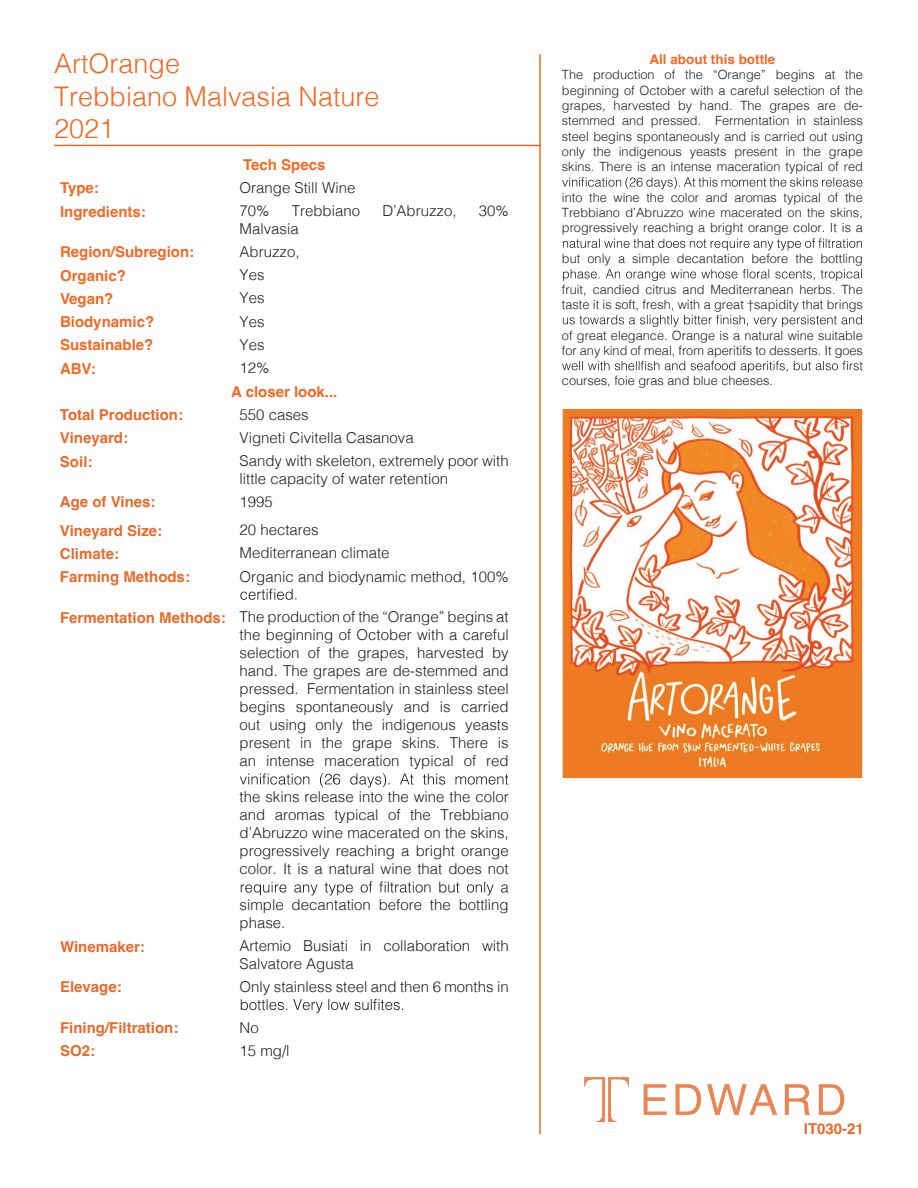
<style>
.page{position:relative;width:918px;height:1188px;background:#fff}
.page>*{position:absolute;margin:0;border:0;box-sizing:border-box;transform-origin:0 0}
.t1{font:300 27px/32.4px "Helvetica";color:#f36924}
.t2{font:300 15px/18px "Helvetica";color:#231f20}
.t3{font:700 15px "Helvetica";color:#ea6929}
.t4{font:700 15px "Helvetica";color:#f36924}
.t5{font:700 13.5px "Helvetica";color:#f36924}
.t6{font:300 12.75px/15.3px "Helvetica";color:#231f20;text-align:justify}
.s1{font-weight:700;color:#ea6929}
</style>
<div class="page">
<hr style="left:539px;top:54px;width:2px;height:1080px;background:#f36924">
<hr style="left:54px;top:145px;width:487px;height:1px;background:#f36924">
<img style="left:584px;top:1077px;width:261px;height:46px">
<svg style="left:562px;top:177px;width:300px;height:12px"></svg>
<svg style="left:563px;top:238px;width:299px;height:12px"></svg>
<svg style="left:563px;top:269px;width:299px;height:12px"></svg>
<svg style="left:563px;top:315px;width:299px;height:12px"></svg>
<svg style="left:562px;top:361px;width:301px;height:12px"></svg>
<svg style="left:240px;top:589px;width:56px;height:11px"></svg>
<svg style="left:240px;top:773px;width:268px;height:14px"></svg>
<svg style="left:241px;top:881px;width:267px;height:14px"></svg>
<svg style="left:241px;top:999px;width:162px;height:14px"></svg>
<img style="left:563px;top:409px;width:300px;height:370px">
<h1 class="t1" style="left:54px;top:46px;width:327px">ArtOrange<br>Trebbiano Malvasia Nature<br>2021</h1>
<p class="t5" style="left:649px;top:51px;width:128px">All about this bottle</p>
<p class="t6" style="left:562px;top:66px;width:303px">The production of the “Orange” begins at the beginning of October with a careful selection of the grapes, harvested by hand. The grapes are de&shy;stemmed and pressed. Fermentation in stainless steel begins spontaneously and is carried out using only the indigenous yeasts present in the grape skins. There is an intense maceration typical of red</p>
<p class="t6" style="left:562px;top:189px;width:302px">into the wine the color and aromas typical of the Trebbiano d’Abruzzo wine macerated on the skins, progressively reaching a bright orange color. It is a</p>
<p class="t6" style="left:562px;top:250px;width:302px">but only a simple decantation before the bottling</p>
<p class="t6" style="left:562px;top:281px;width:303px">fruit, candied citrus and Mediterranean herbs. The taste it is soft, fresh, with a great †sapidity that brings</p>
<p class="t6" style="left:562px;top:326px;width:303px">of great elegance. Orange is a natural wine suitable for any kind of meal, from aperitifs to desserts. It goes</p>
<p class="t6" style="left:562px;top:372px;width:213px">courses, foie gras and blue cheeses.</p>
<p class="t4" style="left:243px;top:156px;width:84px">Tech Specs</p>
<p class="t4" style="left:60px;top:179px;width:40px">Type:</p>
<p class="t2" style="left:240px;top:177px;width:117px">Orange Still Wine</p>
<p class="t4" style="left:60px;top:202px;width:87px">Ingredients:</p>
<p class="t2" style="left:240px;top:201px;width:32px">70%</p>
<p class="t2" style="left:292px;top:201px;width:70px">Trebbiano</p>
<p class="t2" style="left:382px;top:201px;width:76px">D’Abruzzo,</p>
<p class="t2" style="left:479px;top:201px;width:32px">30%</p>
<p class="t2" style="left:240px;top:219px;width:61px">Malvasia</p>
<p class="t4" style="left:60px;top:243px;width:136px">Region/Subregion:</p>
<p class="t2" style="left:240px;top:241px;width:62px">Abruzzo,</p>
<p class="t4" style="left:60px;top:266px;width:67px">Organic?</p>
<p class="t2" style="left:240px;top:265px;width:27px">Yes</p>
<p class="t4" style="left:60px;top:289px;width:55px">Vegan?</p>
<p class="t2" style="left:240px;top:288px;width:27px">Yes</p>
<p class="t4" style="left:60px;top:313px;width:96px">Biodynamic?</p>
<p class="t2" style="left:240px;top:311px;width:27px">Yes</p>
<p class="t4" style="left:60px;top:336px;width:95px">Sustainable?</p>
<p class="t2" style="left:240px;top:334px;width:27px">Yes</p>
<p class="t4" style="left:60px;top:359px;width:37px">ABV:</p>
<p class="t2" style="left:240px;top:358px;width:32px">12%</p>
<p class="t4" style="left:231px;top:382px;width:108px">A closer look...</p>
<p class="t3" style="left:60px;top:406px;width:125px">Total Production:</p>
<p class="t2" style="left:240px;top:404px;width:71px">550 cases</p>
<p class="t3" style="left:60px;top:429px;width:70px">Vineyard:</p>
<p class="t2" style="left:240px;top:427px;width:176px">Vigneti Civitella Casanova</p>
<p class="t3" style="left:60px;top:452px;width:34px">Soil:</p>
<p class="t2" style="left:240px;top:451px;width:271px">Sandy with skeleton, extremely poor with little capacity of water retention</p>
<p class="t3" style="left:60px;top:493px;width:97px">Age of Vines:</p>
<p class="t2" style="left:240px;top:491px;width:35px">1995</p>
<p class="t3" style="left:60px;top:521px;width:104px">Vineyard Size:</p>
<p class="t2" style="left:240px;top:520px;width:81px">20 hectares</p>
<p class="t3" style="left:60px;top:544px;width:61px">Climate:</p>
<p class="t2" style="left:240px;top:543px;width:152px">Mediterranean climate</p>
<p class="t3" style="left:60px;top:568px;width:132px">Farming Methods:</p>
<p class="t2" style="left:240px;top:566px;width:271px">Organic and biodynamic method, 100%</p>
<p class="t2" style="left:240px;top:607px;width:271px;text-align:justify;text-indent:-180px"><span class="s1">Fermentation Methods:</span> The production of the “Orange” begins at the beginning of October with a careful selection of the grapes, harvested by hand. The grapes are de-stemmed and pressed. Fermentation in stainless steel begins spontaneously and is carried out using only the indigenous yeasts present in the grape skins. There is an intense maceration typical of red</p>
<p class="t2" style="left:240px;top:787px;width:271px;text-align:justify">the skins release into the wine the color and aromas typical of the Trebbiano d’Abruzzo wine macerated on the skins, progressively reaching a bright orange color. It is a natural wine that does not</p>
<p class="t2" style="left:240px;top:895px;width:271px">simple decantation before the bottling phase.</p>
<p class="t3" style="left:60px;top:937px;width:86px">Winemaker:</p>
<p class="t2" style="left:240px;top:936px;width:271px">Artemio Busiati in collaboration with<br>Salvatore Agusta</p>
<p class="t3" style="left:60px;top:978px;width:63px">Elevage:</p>
<p class="t2" style="left:240px;top:977px;width:271px">Only stainless steel and then 6 months in</p>
<p class="t3" style="left:60px;top:1019px;width:120px">Fining/Filtration:</p>
<p class="t2" style="left:240px;top:1017px;width:21px">No</p>
<p class="t3" style="left:60px;top:1042px;width:37px">SO2:</p>
<p class="t2" style="left:240px;top:1041px;width:52px">15 mg/l</p>
<p class="t3" style="left:804px;top:1120px;width:62px">IT030-21</p>
</div>
